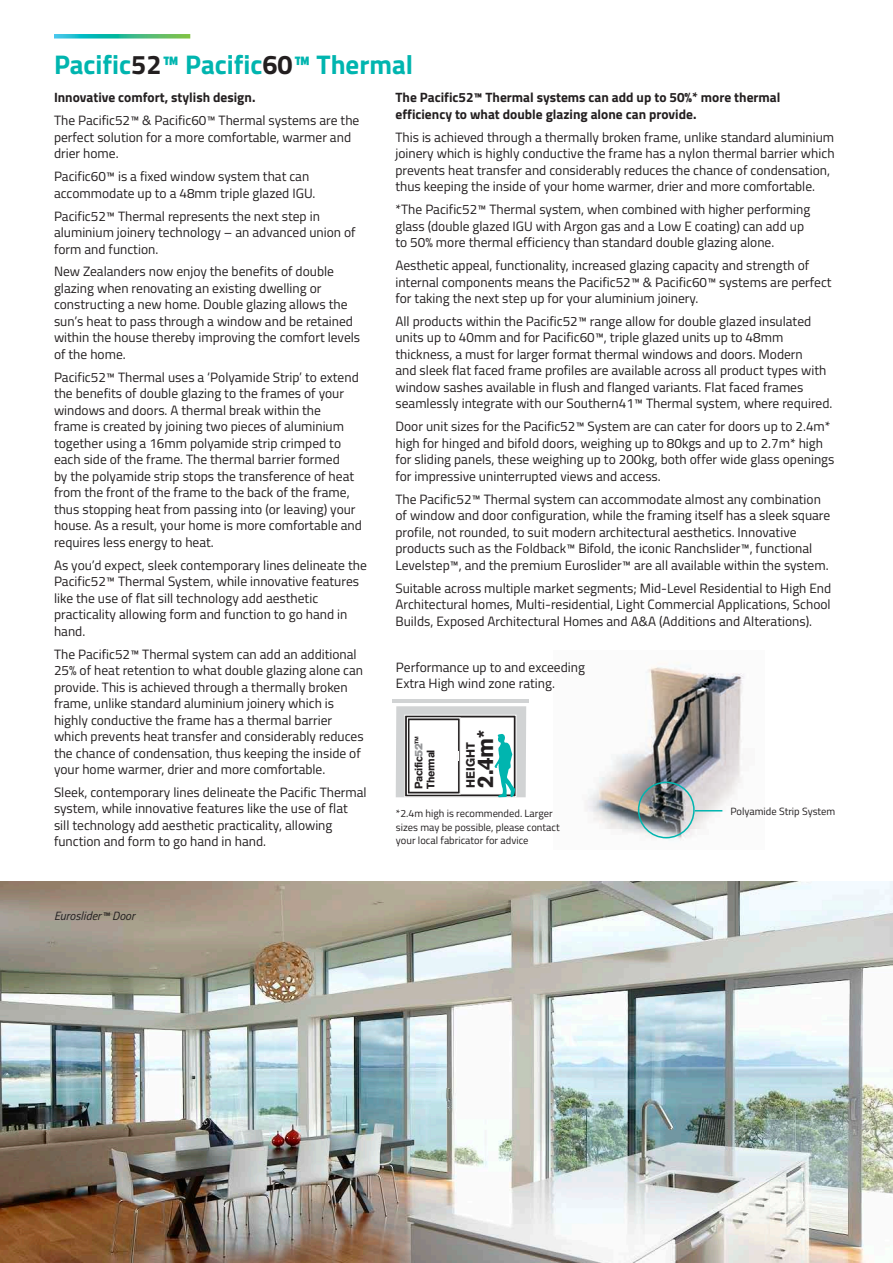
<style>
.page{position:relative;width:893px;height:1263px;background:#fff}
.page>*{position:absolute;margin:0;border:0;box-sizing:border-box;transform-origin:0 0}
.t1{font:700 27px "Titillium";color:#00b5af}
.t2{font:700 22.5px "Akzidenz Grotesk BE";color:#231f20}
.t3{font:13.5px/16.5px "Titillium";color:#231f20}
.t4{font:700 13.5px/16.5px "Titillium";color:#231f20}
.t5{font:italic 12px "Titillium";color:#231f20}
.t6{font:700 12px "Akzidenz Grotesk BE";letter-spacing:.005em;color:#231f20}
.t7{font:700 10.8px "Akzidenz Grotesk BE";letter-spacing:-.035em;color:#231f20}
.t8{font:10.5px/13.5px "Titillium";color:#231f20}
.s1{color:#231f20}
.s2{font-family:"Akzidenz Grotesk BE Super";font-weight:400;color:#949698}
</style>
<div class="page">
<img style="left:585px;top:662px;width:159px;height:179px">
<svg style="left:54px;top:34px;width:136px;height:5px"></svg>
<img style="left:0;top:881px;width:893px;height:382px">
<hr style="left:393px;top:699px;width:136px;height:4px;background:#d1d3d4">
<svg style="left:396px;top:706px;width:130px;height:91px"></svg>
<svg style="left:695px;top:810px;width:27px;height:1px"></svg>
<div style="left:638px;top:782px;width:57px;height:56px;border:2px solid #00b5af;border-radius:50%"></div>
<h1 class="t1" style="left:54px;top:44px;width:361px">Pacific<span class="s1">52</span>™ Pacific<span class="s1">60</span>™ Thermal</h1>
<p class="t4" style="left:54px;top:89px;width:203px">Innovative comfort, stylish design.</p>
<p class="t3" style="left:54px;top:112px;width:307px">The Pacific52™ &amp; Pacific60™ Thermal systems are the perfect solution for a more comfortable, warmer and drier home.</p>
<p class="t3" style="left:54px;top:168px;width:263px">Pacific60™ is a fixed window system that can accommodate up to a 48mm triple glazed IGU.</p>
<p class="t3" style="left:54px;top:207px;width:303px">Pacific52™ Thermal represents the next step in aluminium joinery technology – an advanced union of form and function.</p>
<p class="t3" style="left:54px;top:263px;width:308px">New Zealanders now enjoy the benefits of double glazing when renovating an existing dwelling or constructing a new home. Double glazing allows the sun’s heat to pass through a window and be retained within the house thereby improving the comfort levels of the home.</p>
<p class="t3" style="left:54px;top:368px;width:309px">Pacific52™ Thermal uses a ‘Polyamide Strip’ to extend the benefits of double glazing to the frames of your windows and doors. A thermal break within the<br>frame is created by joining two pieces of aluminium together using a 16mm polyamide strip crimped to each side of the frame. The thermal barrier formed<br>by the polyamide strip stops the transference of heat from the front of the frame to the back of the frame, thus stopping heat from passing into (or leaving) your house. As a result, your home is more comfortable and requires less energy to heat.</p>
<p class="t3" style="left:54px;top:556px;width:314px">As you’d expect, sleek contemporary lines delineate the Pacific52™ Thermal System, while innovative features like the use of flat sill technology add aesthetic practicality allowing form and function to go hand in hand.</p>
<p class="t3" style="left:54px;top:645px;width:311px">The Pacific52™ Thermal system can add an additional 25% of heat retention to what double glazing alone can provide. This is achieved through a thermally broken frame, unlike standard aluminium joinery which is highly conductive the frame has a thermal barrier which prevents heat transfer and considerably reduces the chance of condensation, thus keeping the inside of your home warmer, drier and more comfortable.</p>
<p class="t3" style="left:54px;top:783px;width:314px">Sleek, contemporary lines delineate the Pacific Thermal system, while innovative features like the use of flat<br>sill technology add aesthetic practicality, allowing function and form to go hand in hand.</p>
<p class="t4" style="left:395px;top:89px;width:386px">The Pacific52™ Thermal systems can add up to 50%* more thermal efficiency to what double glazing alone can provide.</p>
<p class="t3" style="left:395px;top:128px;width:441px">This is achieved through a thermally broken frame, unlike standard aluminium joinery which is highly conductive the frame has a nylon thermal barrier which prevents heat transfer and considerably reduces the chance of condensation, thus keeping the inside of your home warmer, drier and more comfortable.</p>
<p class="t3" style="left:395px;top:201px;width:416px">*The Pacific52™ Thermal system, when combined with higher performing glass (double glazed IGU with Argon gas and a Low E coating) can add up to 50% more thermal efficiency than standard double glazing alone.</p>
<p class="t3" style="left:395px;top:256px;width:438px">Aesthetic appeal, functionality, increased glazing capacity and strength of internal components means the Pacific52™ &amp; Pacific60™ systems are perfect for taking the next step up for your aluminium joinery.</p>
<p class="t3" style="left:395px;top:312px;width:438px">All products within the Pacific52™ range allow for double glazed insulated units up to 40mm and for Pacific60™, triple glazed units up to 48mm thickness, a must for larger format thermal windows and doors. Modern<br>and sleek flat faced frame profiles are available across all product types with window sashes available in flush and flanged variants. Flat faced frames seamlessly integrate with our Southern41™ Thermal system, where required.</p>
<p class="t3" style="left:395px;top:418px;width:441px">Door unit sizes for the Pacific52™ System are can cater for doors up to 2.4m* high for hinged and bifold doors, weighing up to 80kgs and up to 2.7m* high for sliding panels, these weighing up to 200kg, both offer wide glass openings for impressive uninterrupted views and access.</p>
<p class="t3" style="left:395px;top:490px;width:436px">The Pacific52™ Thermal system can accommodate almost any combination of window and door configuration, while the framing itself has a sleek square profile, not rounded, to suit modern architectural aesthetics. Innovative products such as the Foldback™ Bifold, the iconic Ranchslider™, functional Levelstep™, and the premium Euroslider™ are all available within the system.</p>
<p class="t3" style="left:395px;top:579px;width:437px;text-align:justify">Suitable across multiple market segments; Mid-Level Residential to High End Architectural homes, Multi-residential, Light Commercial Applications, School Builds, Exposed Architectural Homes and A&amp;A (Additions and Alterations).</p>
<p class="t3" style="left:396px;top:658px;width:191px">Performance up to and exceeding<br>Extra High wind zone rating.</p>
<p class="t7" style="left:412px;top:789px;width:54px;rotate:-90deg">Pacific<span class="s2">52</span>™</p>
<p class="t6" style="left:464px;top:788px;width:47px;rotate:-90deg">HEIGHT</p>
<h2 class="t2" style="left:472px;top:788px;width:59px;rotate:-90deg">2.4m*</h2>
<p class="t7" style="left:424px;top:789px;width:41px;rotate:-90deg">Thermal</p>
<p class="t8" style="left:396px;top:806px;width:158px">*2.4m high is recommended. Larger</p>
<p class="t8" style="left:730px;top:804px;width:106px">Polyamide Strip System</p>
<p class="t8" style="left:396px;top:819px;width:165px">sizes may be possible, please contact your local fabricator for advice</p>
<p class="t5" style="left:54px;top:907px;width:82px">Euroslider™ Door</p>
</div>
